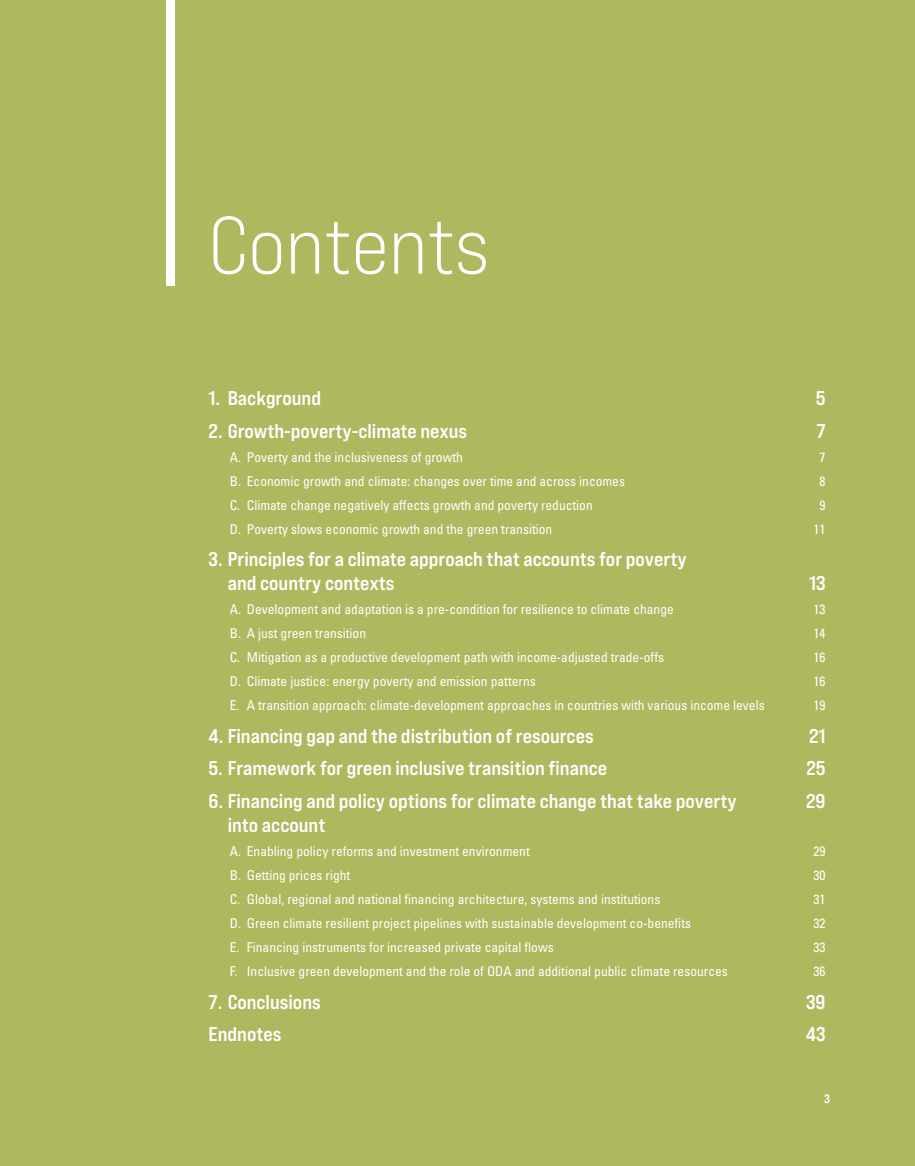
<style>
.page{position:relative;width:915px;height:1166px;background:#fff}
.page>*{position:absolute;margin:0;border:0;box-sizing:border-box;transform-origin:0 0}
.CP-e1{font:81px "Bebas Neue Pro Exp Bk";color:#fff}
.t1{font:19.95px "Bebas Neue Pro Exp Bd";color:#fff}
.Paragraph_Style_1{font:condensed 13.5px "Univers LT Std";color:#fff}
.H-e1page_numbering{font:condensed 12px "Univers LT Std";color:#fff}
</style>
<div class="page">
<div style="left:0;top:0;width:914px;height:1165px;background:#aeb85f"></div>
<div style="left:166px;top:0;width:8px;height:285px;background:#fff"></div>
<p class="CP-e1" style="left:208px;top:196px;width:282px">Contents</p>
<p class="t1" style="left:208px;top:385px;width:114px">1. Background</p>
<p class="t1" style="left:815px;top:385px;width:11px">5</p>
<p class="t1" style="left:208px;top:418px;width:260px">2. Growth-poverty-climate nexus</p>
<p class="t1" style="left:816px;top:418px;width:11px">7</p>
<p class="Paragraph_Style_1" style="left:230px;top:448px;width:234px">A. Poverty and the inclusiveness of growth</p>
<p class="Paragraph_Style_1" style="left:819px;top:448px;width:7px">7</p>
<p class="Paragraph_Style_1" style="left:230px;top:472px;width:396px">B. Economic growth and climate: changes over time and across incomes</p>
<p class="Paragraph_Style_1" style="left:819px;top:472px;width:7px">8</p>
<p class="Paragraph_Style_1" style="left:230px;top:496px;width:364px">C. Climate change negatively affects growth and poverty reduction</p>
<p class="Paragraph_Style_1" style="left:819px;top:496px;width:7px">9</p>
<p class="Paragraph_Style_1" style="left:230px;top:520px;width:324px">D. Poverty slows economic growth and the green transition</p>
<p class="Paragraph_Style_1" style="left:813px;top:520px;width:13px">11</p>
<p class="t1" style="left:208px;top:546px;width:479px">3. Principles for a climate approach that accounts for poverty</p>
<p class="t1" style="left:227px;top:570px;width:168px">and country contexts</p>
<p class="t1" style="left:808px;top:570px;width:18px">13</p>
<p class="Paragraph_Style_1" style="left:230px;top:600px;width:445px">A. Development and adaptation is a pre-condition for resilience to climate change</p>
<p class="Paragraph_Style_1" style="left:813px;top:600px;width:13px">13</p>
<p class="Paragraph_Style_1" style="left:230px;top:624px;width:138px">B. A just green transition</p>
<p class="Paragraph_Style_1" style="left:813px;top:624px;width:13px">14</p>
<p class="Paragraph_Style_1" style="left:230px;top:648px;width:435px">C. Mitigation as a productive development path with income-adjusted trade-offs</p>
<p class="Paragraph_Style_1" style="left:813px;top:648px;width:13px">16</p>
<p class="Paragraph_Style_1" style="left:230px;top:672px;width:307px">D. Climate justice: energy poverty and emission patterns</p>
<p class="Paragraph_Style_1" style="left:813px;top:672px;width:13px">16</p>
<p class="Paragraph_Style_1" style="left:230px;top:696px;width:536px">E. A transition approach: climate-development approaches in countries with various income levels</p>
<p class="Paragraph_Style_1" style="left:813px;top:696px;width:13px">19</p>
<p class="t1" style="left:208px;top:723px;width:386px">4. Financing gap and the distribution of resources</p>
<p class="t1" style="left:808px;top:723px;width:18px">21</p>
<p class="t1" style="left:208px;top:755px;width:400px">5. Framework for green inclusive transition finance</p>
<p class="t1" style="left:806px;top:755px;width:21px">25</p>
<p class="t1" style="left:208px;top:788px;width:529px">6. Financing and policy options for climate change that take poverty</p>
<p class="t1" style="left:805px;top:788px;width:21px">29</p>
<p class="t1" style="left:227px;top:812px;width:99px">into account</p>
<p class="Paragraph_Style_1" style="left:230px;top:842px;width:301px">A. Enabling policy reforms and investment environment</p>
<p class="Paragraph_Style_1" style="left:813px;top:842px;width:13px">29</p>
<p class="Paragraph_Style_1" style="left:230px;top:866px;width:122px">B. Getting prices right</p>
<p class="Paragraph_Style_1" style="left:813px;top:866px;width:13px">30</p>
<p class="Paragraph_Style_1" style="left:230px;top:890px;width:432px">C. Global, regional and national financing architecture, systems and institutions</p>
<p class="Paragraph_Style_1" style="left:813px;top:890px;width:13px">31</p>
<p class="Paragraph_Style_1" style="left:230px;top:914px;width:462px">D. Green climate resilient project pipelines with sustainable development co-benefits</p>
<p class="Paragraph_Style_1" style="left:813px;top:914px;width:13px">32</p>
<p class="Paragraph_Style_1" style="left:230px;top:938px;width:325px">E. Financing instruments for increased private capital flows</p>
<p class="Paragraph_Style_1" style="left:813px;top:938px;width:13px">33</p>
<p class="Paragraph_Style_1" style="left:230px;top:962px;width:499px">F. Inclusive green development and the role of ODA and additional public climate resources</p>
<p class="Paragraph_Style_1" style="left:813px;top:962px;width:13px">36</p>
<p class="t1" style="left:208px;top:988px;width:114px">7. Conclusions</p>
<p class="t1" style="left:805px;top:988px;width:21px">39</p>
<p class="t1" style="left:208px;top:1021px;width:74px">Endnotes</p>
<p class="t1" style="left:805px;top:1021px;width:21px">43</p>
<p class="H-e1page_numbering" style="left:824px;top:1091px;width:7px">3</p>
</div>
